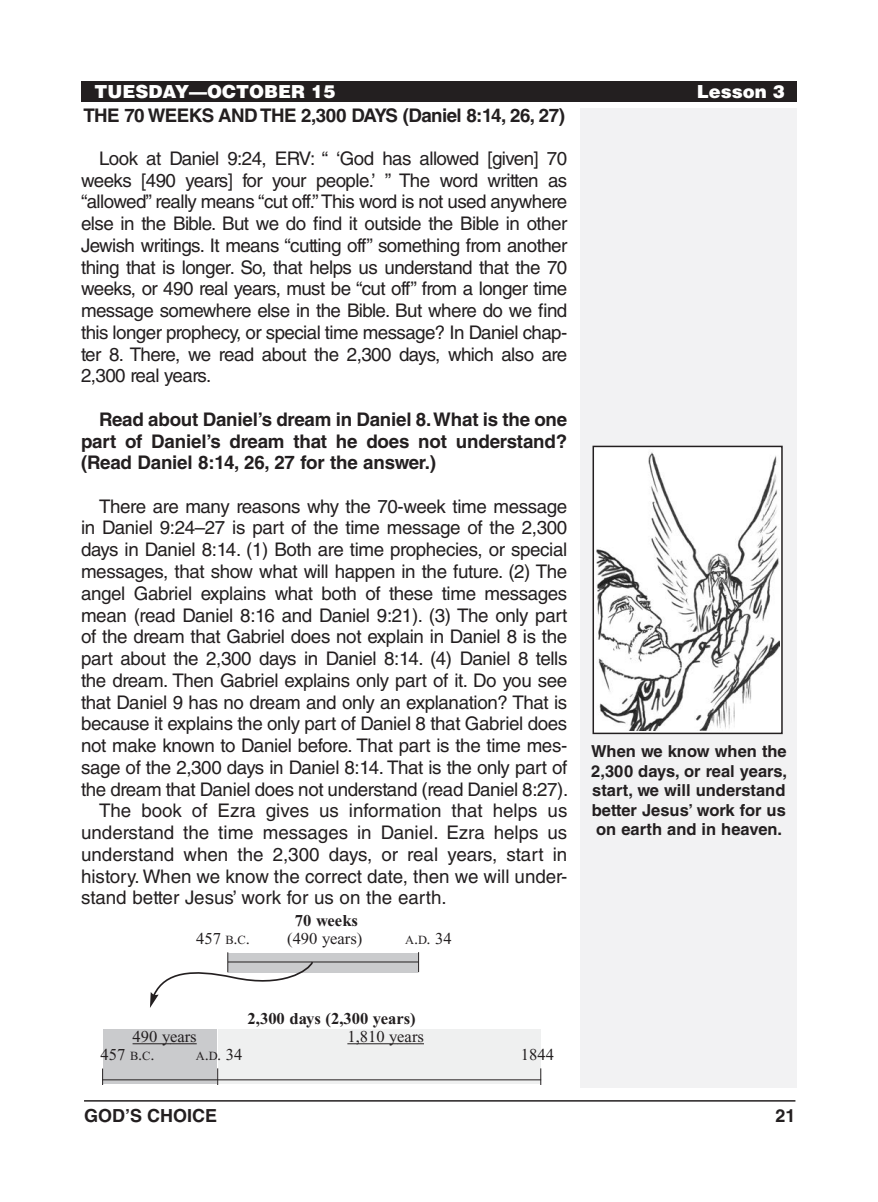
<style>
.page{position:relative;width:878px;height:1202px;background:#fff}
.page>*{position:absolute;margin:0;border:0;box-sizing:border-box;transform-origin:0 0}
.Body_Text_SpaceBefor{font:18.75px/21.8px "Helvetica LT Std";letter-spacing:-.03em;color:#231f20;text-align:justify}
.Body_Text{font:18.75px/21.8px "Helvetica LT Std";color:#231f20;text-align:justify}
.Body_Text_Bold_Space{font:700 18.75px/21.8px "Helvetica LT Std";letter-spacing:-.01em;color:#231f20;text-align:justify}
.Subheadings{font:700 18.75px "Helvetica LT Std";letter-spacing:-.03em;color:#231f20}
.Running_Head_-_Left{font:900 18px "Helvetica LT Std";color:#fff}
.t1{font:700 18px "Helvetica LT Std";color:#231f20}
.t2{font:16.65px "Times New Roman";color:#231f20}
.t3{font:700 16.65px "Times New Roman";color:#231f20}
.Image_Captions{font:700 16.5px/19.5px "Helvetica LT Std";color:#231f20;text-align:justify}
.s1{font-size:12.45px}
</style>
<div class="page">
<hr style="left:84px;top:1100px;width:711px;height:1px;background:#231f20">
<div style="left:580px;top:108px;width:216px;height:979px;background:#f2f2f3"></div>
<div style="left:81px;top:81px;width:715px;height:20px;background:#231f20"></div>
<svg style="left:103px;top:952px;width:439px;height:132px"></svg>
<hr style="left:132px;top:1043px;width:38px;height:1px;background:#231f20">
<svg style="left:170px;top:1043px;width:27px;height:1px"></svg>
<hr style="left:347px;top:1043px;width:50px;height:1px;background:#231f20">
<svg style="left:397px;top:1043px;width:27px;height:1px"></svg>
<svg style="left:418px;top:952px;width:1px;height:20px"></svg>
<hr style="left:228px;top:961px;width:190px;height:1px;background:#231f20">
<svg style="left:150px;top:952px;width:164px;height:56px"></svg>
<hr style="left:102px;top:1079px;width:439px;height:1px;background:#231f20">
<svg style="left:102px;top:1068px;width:1px;height:16px"></svg>
<svg style="left:217px;top:1068px;width:1px;height:16px"></svg>
<svg style="left:540px;top:1068px;width:1px;height:16px"></svg>
<img style="left:596px;top:449px;width:183px;height:281px">
<div style="left:592px;top:446px;width:190px;height:288px;border:2px solid #231f20"></div>
<p class="Running_Head_-_Left" style="left:95px;top:79px;width:242px">TUESDAY—OCTOBER 15</p>
<p class="Running_Head_-_Left" style="left:696px;top:79px;width:90px">Lesson 3</p>
<p class="Subheadings" style="left:83px;top:103px;width:483px">THE 70 WEEKS AND THE 2,300 DAYS (Daniel 8:14, 26, 27)</p>
<p class="Body_Text_SpaceBefor" style="left:81px;top:147px;width:488px;text-indent:18px">Look at Daniel 9:24, ERV: “ ‘God has allowed [given] 70 weeks [490 years] for your people.’ ” The word written as “allowed” really means “cut off.” This word is not used anywhere else in the Bible. But we do find it outside the Bible in other Jewish writings. It means “cutting off” something from another thing that is longer. So, that helps us understand that the 70 weeks, or 490 real years, must be “cut off” from a longer time message somewhere else in the Bible. But where do we find this longer prophecy, or special time message? In Daniel chap&shy;ter 8. There, we read about the 2,300 days, which also are 2,300 real years.</p>
<p class="Body_Text_Bold_Space" style="left:81px;top:408px;width:488px;text-indent:18px">Read about Daniel’s dream in Daniel 8. What is the one part of Daniel’s dream that he does not understand? (Read Daniel 8:14, 26, 27 for the answer.)</p>
<p class="Body_Text_SpaceBefor" style="left:81px;top:495px;width:489px;text-indent:18px">There are many reasons why the 70-week time message in Daniel 9:24–27 is part of the time message of the 2,300 days in Daniel 8:14. (1) Both are time prophecies, or special messages, that show what will happen in the future. (2) The angel Gabriel explains what both of these time messages mean (read Daniel 8:16 and Daniel 9:21). (3) The only part of the dream that Gabriel does not explain in Daniel 8 is the part about the 2,300 days in Daniel 8:14. (4) Daniel 8 tells the dream. Then Gabriel explains only part of it. Do you see that Daniel 9 has no dream and only an explanation? That is because it explains the only part of Daniel 8 that Gabriel does not make known to Daniel before. That part is the time mes&shy;sage of the 2,300 days in Daniel 8:14. That is the only part of the dream that Daniel does not understand (read Daniel 8:27).</p>
<p class="Body_Text" style="left:81px;top:800px;width:488px;text-indent:18px">The book of Ezra gives us information that helps us understand the time messages in Daniel. Ezra helps us understand when the 2,300 days, or real years, start in history. When we know the correct date, then we will under&shy;stand better Jesus’ work for us on the earth.</p>
<p class="t3" style="left:295px;top:911px;width:65px">70 weeks</p>
<p class="t2" style="left:196px;top:929px;width:55px">457 <span class="s1">B</span>.<span class="s1">C</span>.</p>
<p class="t2" style="left:287px;top:929px;width:77px">(490 years)</p>
<p class="t2" style="left:405px;top:929px;width:48px"><span class="s1">A</span>.<span class="s1">D</span>. 34</p>
<p class="Image_Captions" style="left:591px;top:741px;width:198px">When we know when the 2,300 days, or real years, start, we will understand better Jesus’ work for us on earth and in heaven.</p>
<p class="t3" style="left:247px;top:1009px;width:170px">2,300 days (2,300 years)</p>
<p class="t2" style="left:132px;top:1027px;width:66px">490 years</p>
<p class="t2" style="left:347px;top:1027px;width:78px">1,810 years</p>
<p class="t2" style="left:101px;top:1045px;width:55px">457 <span class="s1">B</span>.<span class="s1">C</span>.</p>
<p class="t2" style="left:196px;top:1045px;width:48px"><span class="s1">A</span>.<span class="s1">D</span>. 34</p>
<p class="t2" style="left:521px;top:1045px;width:35px">1844</p>
<p class="t1" style="left:84px;top:1104px;width:135px">GOD’S CHOICE</p>
<p class="t1" style="left:775px;top:1104px;width:22px">21</p>
</div>
